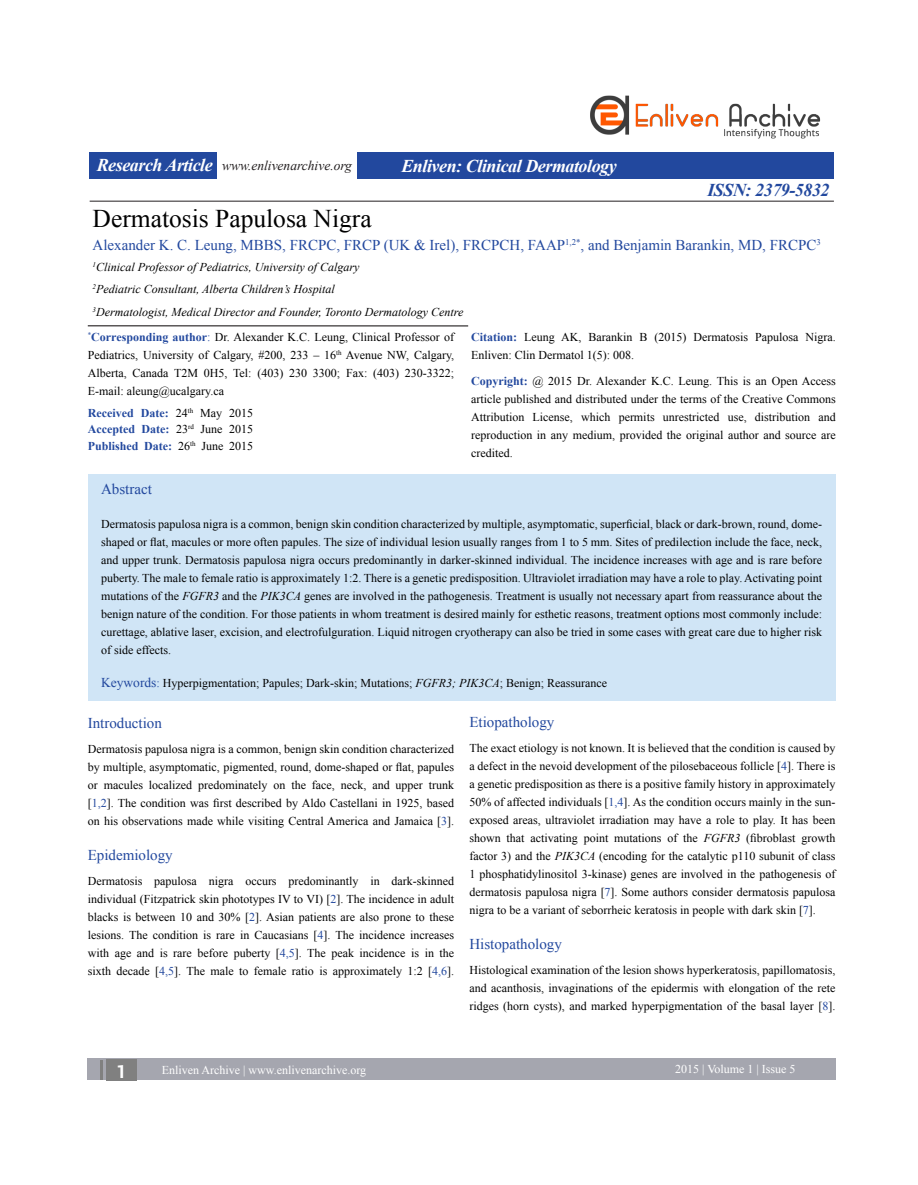
<style>
.page{position:relative;width:918px;height:1185px;background:#fff}
.page>*{position:absolute;margin:0;border:0;box-sizing:border-box;transform-origin:0 0}
.Paragraph_Style1{font:25.5px "Times New Roman";color:#000}
.Paragraph_Style1-2{font:italic 700 18px "Times New Roman";letter-spacing:-.025em;color:#fff}
.Paragraph_Style1-3{font:italic 700 18px "Times New Roman";letter-spacing:-.025em;color:#22489e}
.t1{font:700 18px "Roboto";color:#fff}
.Paragraph_Style3{font:15px "Times New Roman";color:#22489e}
.t2{font:italic 13.5px "Times New Roman";color:#231f20}
.Paragraph_Style3-2{font:12px/18px "Times New Roman";color:#000;text-align:justify}
.Paragraph_Style4{font:12px/18px "Times New Roman";color:#000;text-align:justify}
.Paragraph_Style3-3{font:italic 12px "Times New Roman";color:#000}
.Paragraph_Style3-4{font:700 12px "Times New Roman";color:#22489e}
.t3{font:12px "Times New Roman";color:#fff}
.s1{font-weight:700;color:#22489e}
.s2{color:#22489e}
.s3{font-weight:400;color:#000}
.s4{font-style:italic}
.s5{font-size:13.5px;color:#22489e}
</style>
<div class="page">
<hr style="left:90px;top:201px;width:744px;height:1px;background:#231f20">
<hr style="left:88px;top:325px;width:380px;height:1px;background:#231f20">
<div style="left:90px;top:152px;width:744px;height:27px;background:#22489e"></div>
<div style="left:218px;top:150px;width:139px;height:33px;background:#fff"></div>
<div style="left:87px;top:1059px;width:749px;height:21px;background:#a5a6af"></div>
<svg style="left:101px;top:1060px;width:2px;height:19px"></svg>
<div style="left:106px;top:1059px;width:31px;height:21px;background:#808080"></div>
<img style="left:590px;top:95px;width:231px;height:44px">
<div style="left:88px;top:474px;width:748px;height:226px;background:#d0e5f6"></div>
<p class="Paragraph_Style1-2" style="left:97px;top:153px;width:118px">Research Article</p>
<p class="Paragraph_Style1-2" style="left:401px;top:153px;width:217px">Enliven: Clinical Dermatology</p>
<p class="t2" style="left:222px;top:156px;width:131px">www.enlivenarchive.org</p>
<p class="Paragraph_Style1" style="left:93px;top:201px;width:281px">Dermatosis Papulosa Nigra</p>
<p class="Paragraph_Style1-3" style="left:707px;top:177px;width:124px">ISSN: 2379-5832</p>
<p class="Paragraph_Style3" style="left:93px;top:234px;width:730px">Alexander K. C. Leung, MBBS, FRCPC, FRCP (UK &amp; Irel), FRCPCH, FAAP<sup>1,2*</sup>, and Benjamin Barankin, MD, FRCPC<sup>3</sup></p>
<p class="Paragraph_Style3-3" style="left:93px;top:259px;width:268px"><sup>1</sup>Clinical Professor of Pediatrics, University of Calgary</p>
<p class="Paragraph_Style3-3" style="left:93px;top:281px;width:244px"><sup>2</sup>Pediatric Consultant, Alberta Children’s Hospital</p>
<p class="Paragraph_Style3-3" style="left:93px;top:303px;width:372px"><sup>3</sup>Dermatologist, Medical Director and Founder, Toronto Dermatology Centre</p>
<p class="Paragraph_Style3-2" style="left:88px;top:328px;width:368px"><sup>*</sup><span class="s1">Corresponding author</span><span class="s2">:</span> Dr. Alexander K.C. Leung, Clinical Professor of Pediatrics, University of Calgary, #200, 233 – 16<sup>th</sup> Avenue NW, Calgary, Alberta, Canada T2M 0H5, Tel: (403) 230 3300; Fax: (403) 230-3322; E-mail: aleung@ucalgary.ca</p>
<p class="Paragraph_Style3-2" style="left:471px;top:328px;width:366px"><span class="s1">Citation:</span> Leung AK, Barankin B (2015) Dermatosis Papulosa Nigra.<br>Enliven: Clin Dermatol 1(5): 008.</p>
<p class="Paragraph_Style3-2" style="left:471px;top:371px;width:366px"><span class="s1">Copyright:</span> @ 2015 Dr. Alexander K.C. Leung. This is an Open Access article published and distributed under the terms of the Creative Commons Attribution License, which permits unrestricted use, distribution and reproduction in any medium, provided the original author and source are credited.</p>
<p class="Paragraph_Style3-4" style="left:88px;top:404px;width:167px">Received Date: <span class="s3">24</span><sup>th</sup> <span class="s3">May 2015</span></p>
<p class="Paragraph_Style3-4" style="left:88px;top:421px;width:167px">Accepted Date: <span class="s3">23</span><sup>rd</sup> <span class="s3">June 2015</span></p>
<p class="Paragraph_Style3-4" style="left:88px;top:437px;width:167px">Published Date: <span class="s3">26</span><sup>th</sup> <span class="s3">June 2015</span></p>
<p class="Paragraph_Style3" style="left:101px;top:478px;width:52px">Abstract</p>
<p class="Paragraph_Style4" style="left:101px;top:515px;width:723px">Dermatosis papulosa nigra is a common, benign skin condition characterized by multiple, asymptomatic, superficial, black or dark-brown, round, dome&shy;shaped or flat, macules or more often papules. The size of individual lesion usually ranges from 1 to 5 mm. Sites of predilection include the face, neck, and upper trunk. Dermatosis papulosa nigra occurs predominantly in darker-skinned individual. The incidence increases with age and is rare before puberty. The male to female ratio is approximately 1:2. There is a genetic predisposition. Ultraviolet irradiation may have a role to play. Activating point mutations of the <span class="s4">FGFR3</span> and the <span class="s4">PIK3CA</span> genes are involved in the pathogenesis. Treatment is usually not necessary apart from reassurance about the benign nature of the condition. For those patients in whom treatment is desired mainly for esthetic reasons, treatment options most commonly include: curettage, ablative laser, excision, and electrofulguration. Liquid nitrogen cryotherapy can also be tried in some cases with great care due to higher risk of side effects.</p>
<p class="Paragraph_Style3-2" style="left:101px;top:674px;width:508px"><span class="s5">Keywords</span><span class="s2">:</span> Hyperpigmentation; Papules; Dark-skin; Mutations; <span class="s4">FGFR3; PIK3CA</span>; Benign; Reassurance</p>
<p class="Paragraph_Style3" style="left:88px;top:712px;width:76px">Introduction</p>
<p class="Paragraph_Style3-2" style="left:88px;top:740px;width:368px">Dermatosis papulosa nigra is a common, benign skin condition characterized by multiple, asymptomatic, pigmented, round, dome-shaped or flat, papules or macules localized predominately on the face, neck, and upper trunk [<span class="s2">1,2</span>]. The condition was first described by Aldo Castellani in 1925, based on his observations made while visiting Central America and Jamaica [<span class="s2">3</span>].</p>
<p class="Paragraph_Style3" style="left:88px;top:844px;width:87px">Epidemiology</p>
<p class="Paragraph_Style3-2" style="left:88px;top:872px;width:368px">Dermatosis papulosa nigra occurs predominantly in dark-skinned individual (Fitzpatrick skin phototypes IV to VI) [<span class="s2">2</span>]. The incidence in adult blacks is between 10 and 30% [<span class="s2">2</span>]. Asian patients are also prone to these lesions. The condition is rare in Caucasians [<span class="s2">4</span>]. The incidence increases with age and is rare before puberty [<span class="s2">4,5</span>]. The peak incidence is in the sixth decade [<span class="s2">4,5</span>]. The male to female ratio is approximately 1:2 [<span class="s2">4,6</span>].</p>
<p class="Paragraph_Style3" style="left:469px;top:711px;width:87px">Etiopathology</p>
<p class="Paragraph_Style3-2" style="left:469px;top:739px;width:368px">The exact etiology is not known. It is believed that the condition is caused by a defect in the nevoid development of the pilosebaceous follicle [<span class="s2">4</span>]. There is a genetic predisposition as there is a positive family history in approximately 50% of affected individuals [<span class="s2">1,4</span>]. As the condition occurs mainly in the sun&shy;exposed areas, ultraviolet irradiation may have a role to play. It has been shown that activating point mutations of the <span class="s4">FGFR3</span> (fibroblast growth factor 3) and the <span class="s4">PIK3CA</span> (encoding for the catalytic p110 subunit of class 1 phosphatidylinositol 3-kinase) genes are involved in the pathogenesis of dermatosis papulosa nigra [<span class="s2">7</span>]. Some authors consider dermatosis papulosa nigra to be a variant of seborrheic keratosis in people with dark skin [<span class="s2">7</span>].</p>
<p class="Paragraph_Style3" style="left:469px;top:933px;width:94px">Histopathology</p>
<p class="Paragraph_Style3-2" style="left:469px;top:961px;width:368px">Histological examination of the lesion shows hyperkeratosis, papillomatosis, and acanthosis, invaginations of the epidermis with elongation of the rete ridges (horn cysts), and marked hyperpigmentation of the basal layer [<span class="s2">8</span>].</p>
<h2 class="t1" style="left:117px;top:1059px;width:12px">1</h2>
<p class="t3" style="left:162px;top:1061px;width:206px">Enliven Archive | www.enlivenarchive.org</p>
<p class="t3" style="left:675px;top:1060px;width:122px">2015 | Volume 1 | Issue 5</p>
</div>
